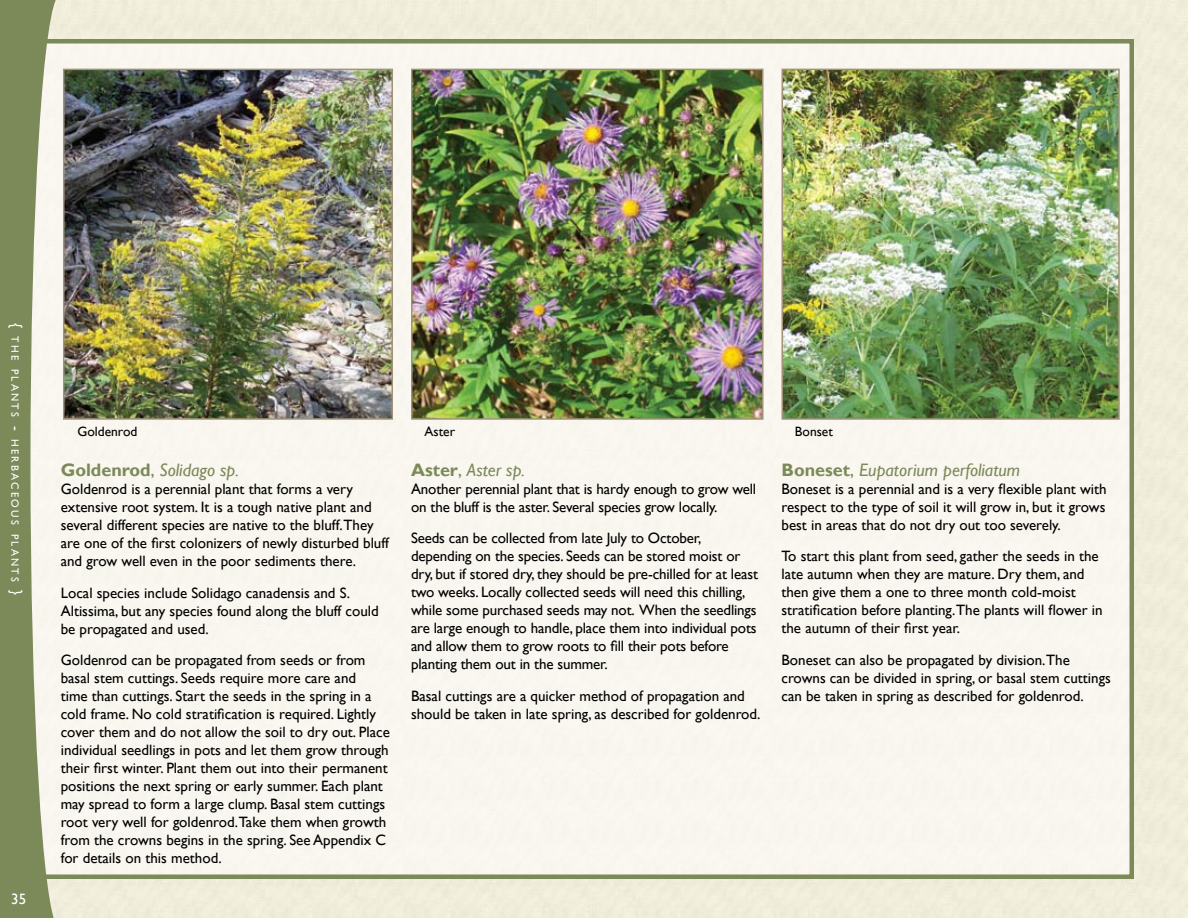
<style>
.page{position:relative;width:1188px;height:918px;background:#fff}
.page>*{position:absolute;margin:0;border:0;box-sizing:border-box;transform-origin:0 0}
.t1{font:italic 18px "Gill Sans";color:#7c8959}
.t2{font:15px/18px "Gill Sans";color:#000}
.t3{font:15px "Gill Sans";color:#fff}
.t4{font:13.5px "Gill Sans";color:#000}
.t5{font:10.5px "Gill Sans";letter-spacing:.215em;color:#fff}
.s1{font-size:15px}
.s2{font-weight:700;font-style:normal}
.s3{font-style:normal}
</style>
<div class="page">
<div style="left:14px;top:41px;width:1118px;height:836px;background:#f8f6ee"></div>
<img style="left:66px;top:72px;width:324px;height:345px">
<div style="left:63px;top:69px;width:330px;height:351px;border:2px solid #a19378"></div>
<img style="left:414px;top:72px;width:347px;height:345px">
<div style="left:411px;top:69px;width:353px;height:351px;border:2px solid #a19378"></div>
<img style="left:785px;top:72px;width:332px;height:345px">
<div style="left:782px;top:69px;width:338px;height:351px;border:2px solid #a19378"></div>
<svg style="left:0;top:0;width:59px;height:918px;fill:#7c8959"></svg>
<p class="t5" style="left:21px;top:323px;width:274px;rotate:90deg"><span class="s1">{</span> the plants <span class="s1">-</span> herbaceous plants <span class="s1">}</span></p>
<p class="t3" style="left:11px;top:891px;width:17px">35</p>
<p class="t4" style="left:77px;top:423px;width:61px">Goldenrod</p>
<p class="t4" style="left:425px;top:423px;width:32px">Aster</p>
<p class="t4" style="left:795px;top:423px;width:39px">Bonset</p>
<p class="t1" style="left:61px;top:459px;width:180px"><span class="s2">Goldenrod</span><span class="s3">,</span> Solidago sp.</p>
<p class="t2" style="left:61px;top:480px;width:330px">Goldenrod is a perennial plant that forms a very extensive root system. It is a tough native plant and several different species are native to the bluff.They are one of the first colonizers of newly disturbed bluff and grow well even in the poor sediments there.</p>
<p class="t2" style="left:61px;top:584px;width:320px">Local species include Solidago canadensis and S.<br>Altissima, but any species found along the bluff could be propagated and used.</p>
<p class="t2" style="left:61px;top:651px;width:331px">Goldenrod can be propagated from seeds or from basal stem cuttings. Seeds require more care and<br>time than cuttings. Start the seeds in the spring in a cold frame. No cold stratification is required. Lightly cover them and do not allow the soil to dry out. Place individual seedlings in pots and let them grow through their first winter. Plant them out into their permanent positions the next spring or early summer. Each plant may spread to form a large clump. Basal stem cuttings root very well for goldenrod.Take them when growth from the crowns begins in the spring. See Appendix C for details on this method.</p>
<p class="t1" style="left:411px;top:459px;width:116px"><span class="s2">Aster</span><span class="s3">,</span> Aster sp.</p>
<p class="t2" style="left:411px;top:480px;width:347px">Another perennial plant that is hardy enough to grow well on the bluff is the aster. Several species grow locally.</p>
<p class="t2" style="left:411px;top:530px;width:349px">Seeds can be collected from late July to October, depending on the species. Seeds can be stored moist or dry, but if stored dry, they should be pre-chilled for at least two weeks. Locally collected seeds will need this chilling, while some purchased seeds may not. When the seedlings are large enough to handle, place them into individual pots and allow them to grow roots to fill their pots before planting them out in the summer.</p>
<p class="t2" style="left:411px;top:687px;width:351px">Basal cuttings are a quicker method of propagation and should be taken in late spring, as described for goldenrod.</p>
<p class="t1" style="left:782px;top:459px;width:240px"><span class="s2">Boneset</span><span class="s3">,</span> Eupatorium perfoliatum</p>
<p class="t2" style="left:782px;top:480px;width:327px;text-align:justify">Boneset is a perennial and is a very flexible plant with respect to the type of soil it will grow in, but it grows best in areas that do not dry out too severely.</p>
<p class="t2" style="left:782px;top:548px;width:323px">To start this plant from seed, gather the seeds in the late autumn when they are mature. Dry them, and then give them a one to three month cold-moist stratification before planting.The plants will flower in the autumn of their first year.</p>
<p class="t2" style="left:782px;top:651px;width:331px">Boneset can also be propagated by division.The crowns can be divided in spring, or basal stem cuttings can be taken in spring as described for goldenrod.</p>
</div>
